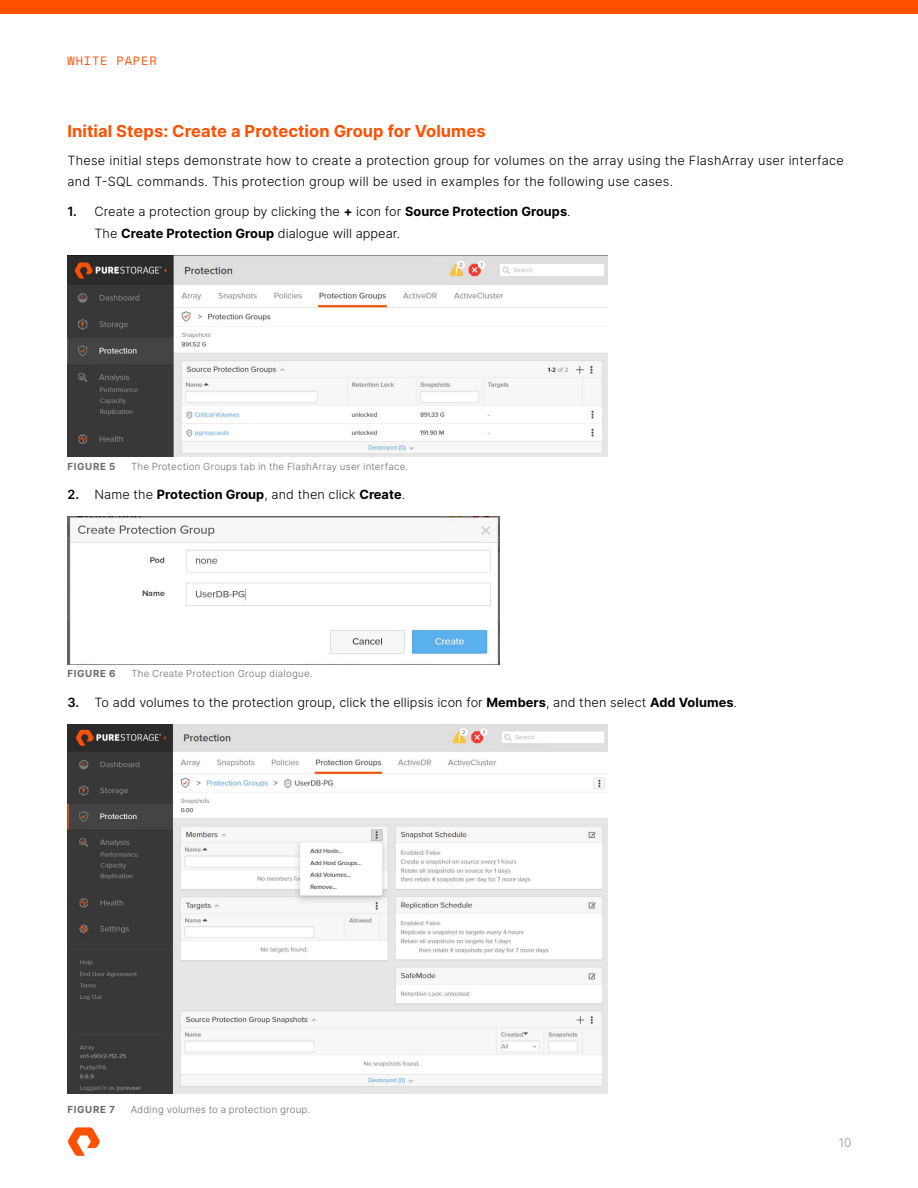
<style>
.page{position:relative;width:918px;height:1188px;background:#fff}
.page>*{position:absolute;margin:0;border:0;box-sizing:border-box;transform-origin:0 0}
.p_header-2{font:700 16.5px "Inter";letter-spacing:.005em;color:#fe5000}
.p_body{font:300 12.75px/21.8px "Inter";letter-spacing:.015em;color:#000}
.t1{font:12px "Space Mono";letter-spacing:.07em;color:#fe5000}
.t2{font:300 12px "Inter";color:#919191}
.t3{font:300 9.75px "Inter";letter-spacing:.025em;color:#6c6c6c}
.t4{font:700 9.75px "Inter";letter-spacing:.07em;color:#6c6c6c}
.s1{font-weight:600}
.s2{font-weight:700}
</style>
<div class="page">
<div style="left:0;top:0;width:918px;height:14px;background:#fe5000"></div>
<svg style="left:68px;top:1127px;width:32px;height:29px"></svg>
<img style="left:68px;top:256px;width:540px;height:200px">
<img style="left:68px;top:516px;width:432px;height:148px">
<img style="left:68px;top:724px;width:540px;height:369px">
<p class="t1" style="left:68px;top:52px;width:91px">WHITE PAPER</p>
<p class="p_header-2" style="left:68px;top:119px;width:420px">Initial Steps: Create a Protection Group for Volumes</p>
<p class="p_body" style="left:68px;top:149px;width:778px">These initial steps demonstrate how to create a protection group for volumes on the array using the FlashArray user interface and T-SQL commands. This protection group will be used in examples for the following use cases.</p>
<p class="p_body" style="left:94px;top:200px;width:478px;line-height:22.5px;text-indent:-27px"><span class="s1">1.</span> Create a protection group by clicking the <span class="s2">+</span> icon for <span class="s2">Source Protection Groups</span>.<br>The <span class="s2">Create Protection Group</span> dialogue will appear.</p>
<p class="t4" style="left:68px;top:459px;width:49px">FIGURE 5</p>
<p class="t3" style="left:131px;top:459px;width:278px">The Protection Groups tab in the FlashArray user interface.</p>
<p class="p_body" style="left:68px;top:483px;width:339px"><span class="s1">2.</span> Name the <span class="s2">Protection Group</span>, and then click <span class="s2">Create</span>.</p>
<p class="t4" style="left:68px;top:667px;width:50px">FIGURE 6</p>
<p class="t3" style="left:131px;top:667px;width:183px">The Create Protection Group dialogue.</p>
<p class="p_body" style="left:68px;top:691px;width:671px"><span class="s1">3.</span> To add volumes to the protection group, click the ellipsis icon for <span class="s2">Members</span>, and then select <span class="s2">Add Volumes</span>.</p>
<p class="t4" style="left:68px;top:1103px;width:49px">FIGURE 7</p>
<p class="t3" style="left:131px;top:1103px;width:181px">Adding volumes to a protection group.</p>
<p class="t2" style="left:839px;top:1135px;width:14px">10</p>
</div>
